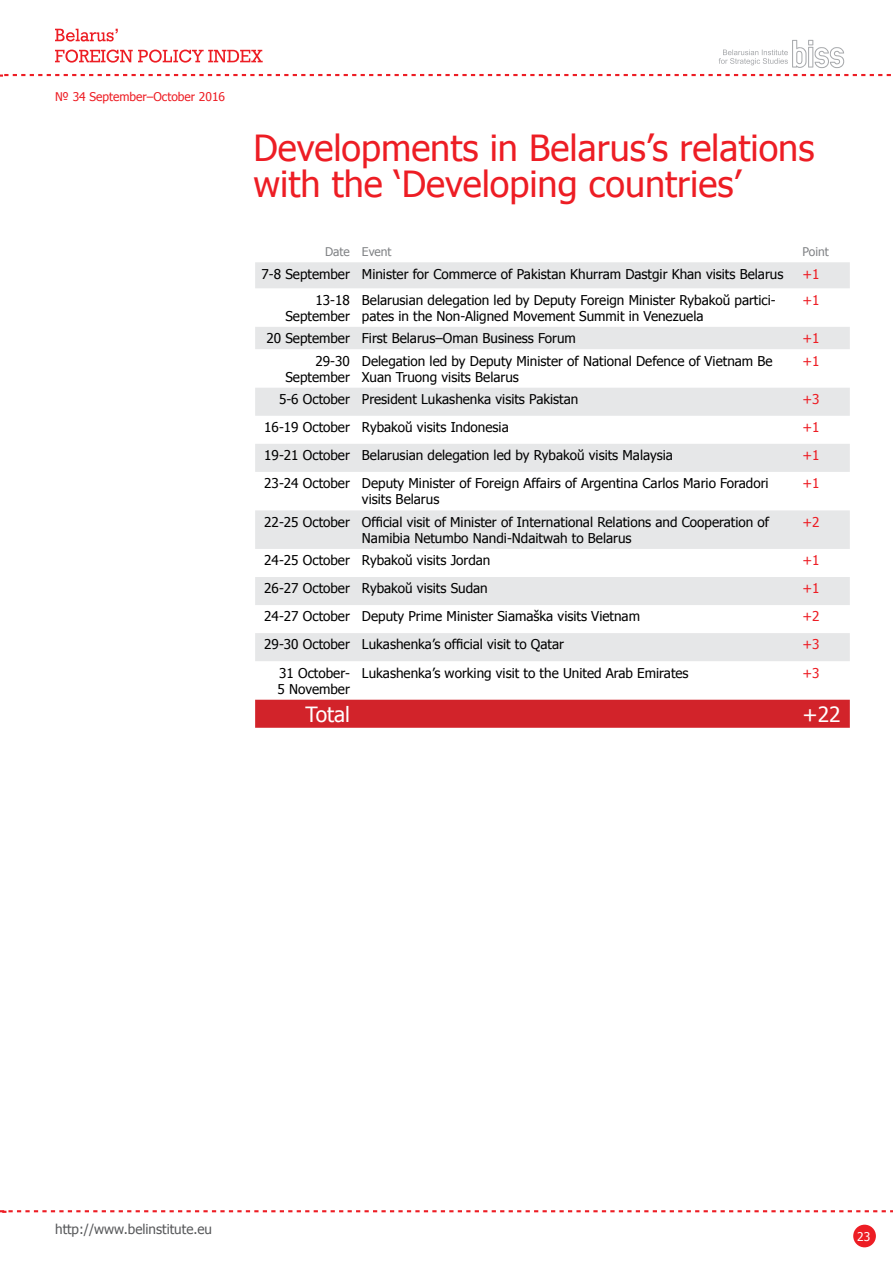
<style>
.page{position:relative;width:893px;height:1263px;background:#fff}
.page>*{position:absolute;margin:0;border:0;box-sizing:border-box;transform-origin:0 0}
.t1{font:36px/36px "Tahoma";color:#ed1d24}
.t2{font:21px "Tahoma";color:#fff}
.t3{font:13.5px/16.2px "Tahoma";color:#000}
.t4{font:13.5px "Tahoma";color:#ed1d24}
.t5{font:13.5px "Tahoma";color:#58595b}
.t6{font:12px "Tahoma";color:#ed1d24}
.t7{font:12px "Tahoma";color:#808285}
.t8{font:12px "Tahoma";color:#fff}
</style>
<div class="page">
<div style="left:853px;top:1225px;width:23px;height:22px;background:#ed1d24;border-radius:50%"></div>
<svg style="left:0;top:1210px;width:893px;height:3px"></svg>
<svg style="left:0;top:74px;width:891px;height:3px"></svg>
<svg style="left:719px;top:40px;width:125px;height:28px"></svg>
<svg style="left:55px;top:29px;width:63px;height:13px"></svg>
<svg style="left:55px;top:50px;width:208px;height:13px"></svg>
<svg style="left:255px;top:262px;width:595px;height:399px"></svg>
<div style="left:255px;top:700px;width:595px;height:28px;background:#d2232a"></div>
<p class="t6" style="left:55px;top:88px;width:171px">№ 34 September–October 2016</p>
<h1 class="t1" style="left:253px;top:128px;width:562px">Developments in Belarus’s relations with the ‘Developing countries’</h1>
<p class="t7" style="left:325px;top:244px;width:68px">Date Event</p>
<p class="t7" style="left:802px;top:244px;width:28px">Point</p>
<p class="t3" style="left:262px;top:265px;width:523px">7-8 September Minister for Commerce of Pakistan Khurram Dastgir Khan visits Belarus</p>
<p class="t4" style="left:802px;top:265px;width:19px">+1</p>
<p class="t3" style="left:285px;top:291px;width:66px;text-align:right">13-18<br>September</p>
<p class="t3" style="left:362px;top:291px;width:415px">Belarusian delegation led by Deputy Foreign Minister Rybakoŭ partici&shy;pates in the Non-Aligned Movement Summit in Venezuela</p>
<p class="t4" style="left:802px;top:291px;width:19px">+1</p>
<p class="t3" style="left:266px;top:330px;width:311px">20 September First Belarus–Oman Business Forum</p>
<p class="t4" style="left:802px;top:329px;width:19px">+1</p>
<p class="t3" style="left:285px;top:352px;width:66px;text-align:right">29-30<br>September</p>
<p class="t3" style="left:362px;top:352px;width:412px">Delegation led by Deputy Minister of National Defence of Vietnam Be<br>Xuan Truong visits Belarus</p>
<p class="t4" style="left:802px;top:351px;width:19px">+1</p>
<p class="t3" style="left:279px;top:390px;width:301px">5-6 October President Lukashenka visits Pakistan</p>
<p class="t4" style="left:802px;top:390px;width:19px">+3</p>
<p class="t3" style="left:264px;top:418px;width:246px">16-19 October Rybakoŭ visits Indonesia</p>
<p class="t4" style="left:802px;top:418px;width:19px">+1</p>
<p class="t3" style="left:264px;top:446px;width:410px">19-21 October Belarusian delegation led by Rybakoŭ visits Malaysia</p>
<p class="t4" style="left:802px;top:446px;width:19px">+1</p>
<p class="t3" style="left:362px;top:475px;width:408px;text-indent:-98px">23-24 October Deputy Minister of Foreign Affairs of Argentina Carlos Mario Foradori visits Belarus</p>
<p class="t4" style="left:802px;top:474px;width:19px">+1</p>
<p class="t3" style="left:362px;top:513px;width:409px;text-indent:-98px">22-25 October Official visit of Minister of International Relations and Cooperation of<br>Namibia Netumbo Nandi-Ndaitwah to Belarus</p>
<p class="t4" style="left:802px;top:513px;width:19px">+2</p>
<p class="t3" style="left:264px;top:552px;width:228px">24-25 October Rybakoŭ visits Jordan</p>
<p class="t4" style="left:802px;top:551px;width:19px">+1</p>
<p class="t3" style="left:264px;top:580px;width:225px">26-27 October Rybakoŭ visits Sudan</p>
<p class="t4" style="left:802px;top:579px;width:19px">+1</p>
<p class="t3" style="left:264px;top:608px;width:377px">24-27 October Deputy Prime Minister Siamaška visits Vietnam</p>
<p class="t4" style="left:802px;top:607px;width:19px">+2</p>
<p class="t3" style="left:264px;top:636px;width:301px">29-30 October Lukashenka’s official visit to Qatar</p>
<p class="t4" style="left:802px;top:635px;width:19px">+3</p>
<p class="t3" style="left:278px;top:664px;width:74px">31 October-<br>5 November</p>
<p class="t3" style="left:362px;top:664px;width:328px">Lukashenka’s working visit to the United Arab Emirates</p>
<p class="t4" style="left:802px;top:663px;width:19px">+3</p>
<h2 class="t2" style="left:306px;top:700px;width:46px">Total</h2>
<h2 class="t2" style="left:802px;top:700px;width:40px">+22</h2>
<p class="t5" style="left:55px;top:1220px;width:159px">http://www.belinstitute.eu</p>
<p class="t8" style="left:857px;top:1229px;width:15px">23</p>
</div>
